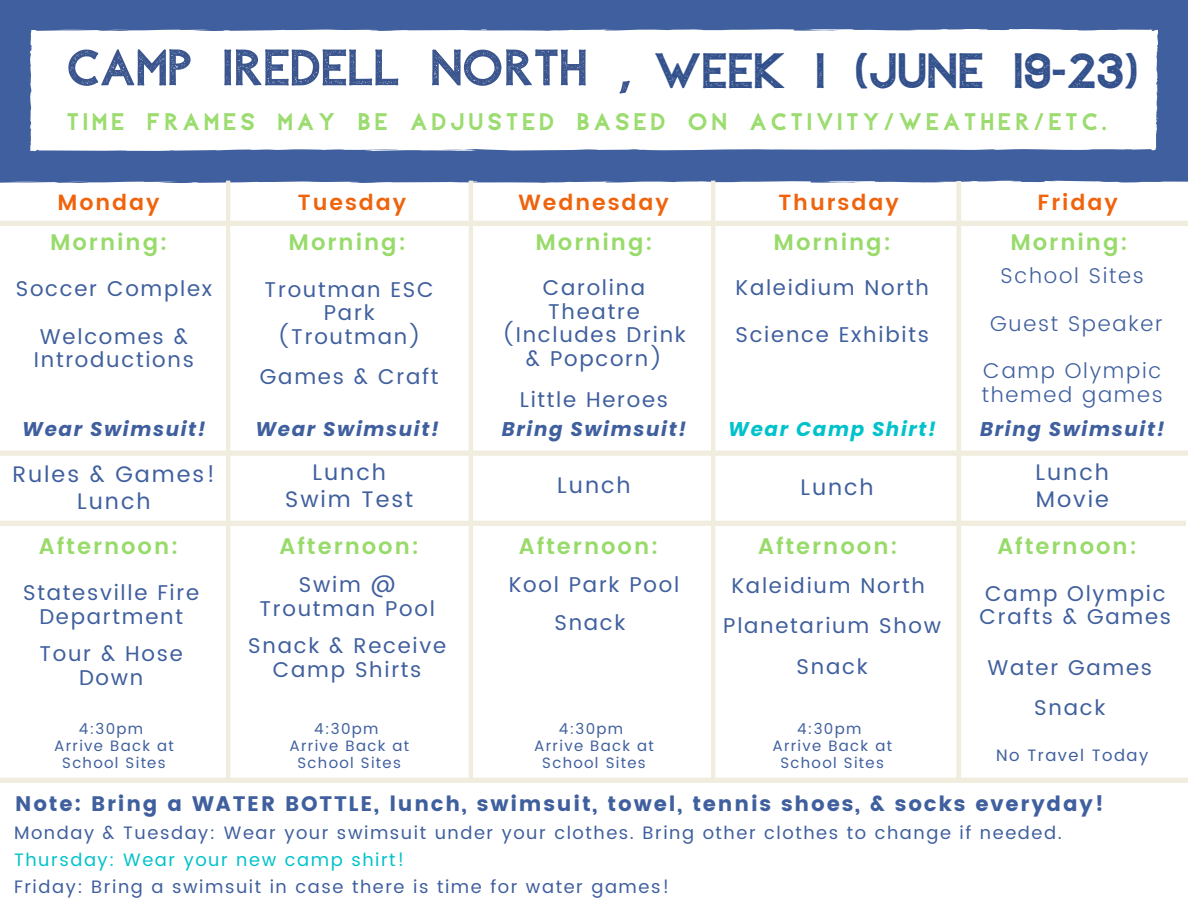
<style>
.page{position:relative;width:1188px;height:918px;background:#3f5f9e}
.page>*{position:absolute;margin:0;border:0;box-sizing:border-box;transform-origin:0 0}
.t1{font:51px "Aleppo";color:#3b558e}
.t2{font:49.5px "Aleppo";color:#32508b}
.t3{font:24px "Aleppo";letter-spacing:.18em;color:#98db6a}
.t4{font:600 22.5px "Poppins";letter-spacing:.085em;color:#98db6a}
.t5{font:22.5px "Poppins";letter-spacing:.085em;color:#3f5f9e}
.t6{font:600 21.9px "Poppins";letter-spacing:.085em;color:#ef630c}
.t7{font:21.3px/23.7px "Poppins";letter-spacing:.08em;color:#3f5f9e;text-align:center}
.t8{font:300 21.3px/23.7px "Poppins";letter-spacing:.08em;color:#3f5f9e}
.t9{font:21px "Poppins";letter-spacing:.085em;color:#3f5f9e}
.t10{font:italic 700 19.8px "Poppins";letter-spacing:.08em;color:#3f5f9e}
.t11{font:italic 700 19.8px "Poppins";letter-spacing:.08em;color:#00c2cb}
.t12{font:18px "Poppins";letter-spacing:.085em;color:#3f5f9e}
.t13{font:18px "Poppins";letter-spacing:.085em;color:#00c2cb}
.t14{font:16.5px "Poppins";letter-spacing:.085em;color:#3f5f9e}
.t15{font:15px/16.8px "Poppins";letter-spacing:.085em;color:#3f5f9e;text-align:center}
</style>
<div class="page">
<div style="left:30px;top:29px;width:1128px;height:121px;background:#fff"></div>
<div style="left:0;top:783px;width:1188px;height:135px;background:#fff"></div>
<div style="left:0;top:181px;width:1188px;height:602px;background:#fff"></div>
<p class="t1" style="left:67px;top:34px;width:566px">CAMP IREDELL NORTH ,</p>
<p class="t3" style="left:67px;top:106px;width:1041px">TIME FRAMES MAY BE ADJUSTED BASED ON ACTIVITY/WEATHER/ETC.</p>
<p class="t2" style="left:654px;top:38px;width:486px">WEEK 1 (JUNE 19-23)</p>
<p class="t6" style="left:58px;top:190px;width:104px">Monday</p>
<p class="t6" style="left:298px;top:190px;width:110px">Tuesday</p>
<p class="t6" style="left:518px;top:190px;width:152px">Wednesday</p>
<p class="t6" style="left:779px;top:190px;width:122px">Thursday</p>
<p class="t6" style="left:1038px;top:190px;width:82px">Friday</p>
<p class="t4" style="left:50px;top:230px;width:119px">Morning:</p>
<p class="t7" style="left:16px;top:277px;width:198px">Soccer Complex</p>
<p class="t7" style="left:34px;top:324px;width:162px;text-align:left">Welcomes &amp;<br>Introductions</p>
<p class="t4" style="left:289px;top:230px;width:119px">Morning:</p>
<p class="t4" style="left:535px;top:230px;width:119px">Morning:</p>
<p class="t4" style="left:774px;top:230px;width:119px">Morning:</p>
<p class="t4" style="left:1010px;top:230px;width:119px">Morning:</p>
<p class="t7" style="left:265px;top:277px;width:171px">Troutman ESC<br>Park (Troutman)</p>
<p class="t7" style="left:260px;top:365px;width:180px">Games &amp; Craft</p>
<p class="t7" style="left:502px;top:276px;width:185px">Carolina<br>Theatre (Includes Drink &amp; Popcorn)</p>
<p class="t7" style="left:520px;top:387px;width:150px">Little Heroes</p>
<p class="t7" style="left:735px;top:276px;width:195px">Kaleidium North</p>
<p class="t7" style="left:735px;top:323px;width:195px">Science Exhibits</p>
<p class="t8" style="left:1001px;top:264px;width:145px">School Sites</p>
<p class="t8" style="left:990px;top:311px;width:174px">Guest Speaker</p>
<p class="t8" style="left:982px;top:359px;width:183px">Camp Olympic themed games</p>
<p class="t10" style="left:22px;top:415px;width:185px">Wear Swimsuit!</p>
<p class="t10" style="left:255px;top:415px;width:185px">Wear Swimsuit!</p>
<p class="t11" style="left:728px;top:415px;width:209px">Wear Camp Shirt!</p>
<p class="t10" style="left:980px;top:415px;width:186px">Bring Swimsuit!</p>
<p class="t10" style="left:502px;top:415px;width:186px">Bring Swimsuit!</p>
<p class="t5" style="left:12px;top:461px;width:205px">Rules &amp; Games!</p>
<p class="t5" style="left:77px;top:488px;width:75px">Lunch</p>
<p class="t5" style="left:313px;top:459px;width:75px">Lunch</p>
<p class="t5" style="left:285px;top:486px;width:129px">Swim Test</p>
<p class="t5" style="left:557px;top:472px;width:75px">Lunch</p>
<p class="t5" style="left:800px;top:474px;width:75px">Lunch</p>
<p class="t5" style="left:1036px;top:459px;width:75px">Lunch</p>
<p class="t5" style="left:1036px;top:486px;width:74px">Movie</p>
<p class="t4" style="left:39px;top:533px;width:141px">Afternoon:</p>
<p class="t7" style="left:23px;top:580px;width:177px">Statesville Fire<br>Department</p>
<p class="t7" style="left:39px;top:642px;width:145px">Tour &amp; Hose<br>Down</p>
<p class="t15" style="left:79px;top:721px;width:66px">4:30pm</p>
<p class="t15" style="left:54px;top:738px;width:121px">Arrive Back at<br>School Sites</p>
<p class="t4" style="left:280px;top:533px;width:141px">Afternoon:</p>
<p class="t4" style="left:519px;top:533px;width:141px">Afternoon:</p>
<p class="t4" style="left:758px;top:533px;width:141px">Afternoon:</p>
<p class="t4" style="left:998px;top:533px;width:141px">Afternoon:</p>
<p class="t7" style="left:259px;top:573px;width:177px">Swim @<br>Troutman Pool</p>
<p class="t7" style="left:248px;top:634px;width:199px">Snack &amp; Receive<br>Camp Shirts</p>
<p class="t7" style="left:731px;top:573px;width:195px">Kaleidium North</p>
<p class="t7" style="left:723px;top:614px;width:219px">Planetarium Show</p>
<p class="t7" style="left:797px;top:654px;width:73px">Snack</p>
<p class="t7" style="left:509px;top:573px;width:172px">Kool Park Pool</p>
<p class="t7" style="left:554px;top:610px;width:73px">Snack</p>
<p class="t7" style="left:980px;top:582px;width:193px;text-align:left">Camp Olympic<br>Crafts &amp; Games</p>
<p class="t7" style="left:987px;top:656px;width:166px">Water Games</p>
<p class="t7" style="left:1034px;top:696px;width:73px">Snack</p>
<p class="t15" style="left:314px;top:721px;width:66px">4:30pm</p>
<p class="t15" style="left:289px;top:738px;width:121px">Arrive Back at<br>School Sites</p>
<p class="t15" style="left:559px;top:721px;width:66px">4:30pm</p>
<p class="t15" style="left:534px;top:738px;width:121px">Arrive Back at<br>School Sites</p>
<p class="t15" style="left:797px;top:721px;width:66px">4:30pm</p>
<p class="t15" style="left:772px;top:738px;width:121px">Arrive Back at<br>School Sites</p>
<p class="t14" style="left:996px;top:745px;width:153px">No Travel Today</p>
<p class="t9" style="left:15px;top:791px;width:1090px">Note: Bring a WATER BOTTLE, lunch, swimsuit, towel, tennis shoes, &amp; socks everyday!</p>
<p class="t12" style="left:14px;top:822px;width:1049px">Monday &amp; Tuesday: Wear your swimsuit under your clothes. Bring other clothes to change if needed.</p>
<p class="t13" style="left:14px;top:849px;width:392px">Thursday: Wear your new camp shirt!</p>
<p class="t12" style="left:14px;top:876px;width:657px">Friday: Bring a swimsuit in case there is time for water games!</p>
</div>
